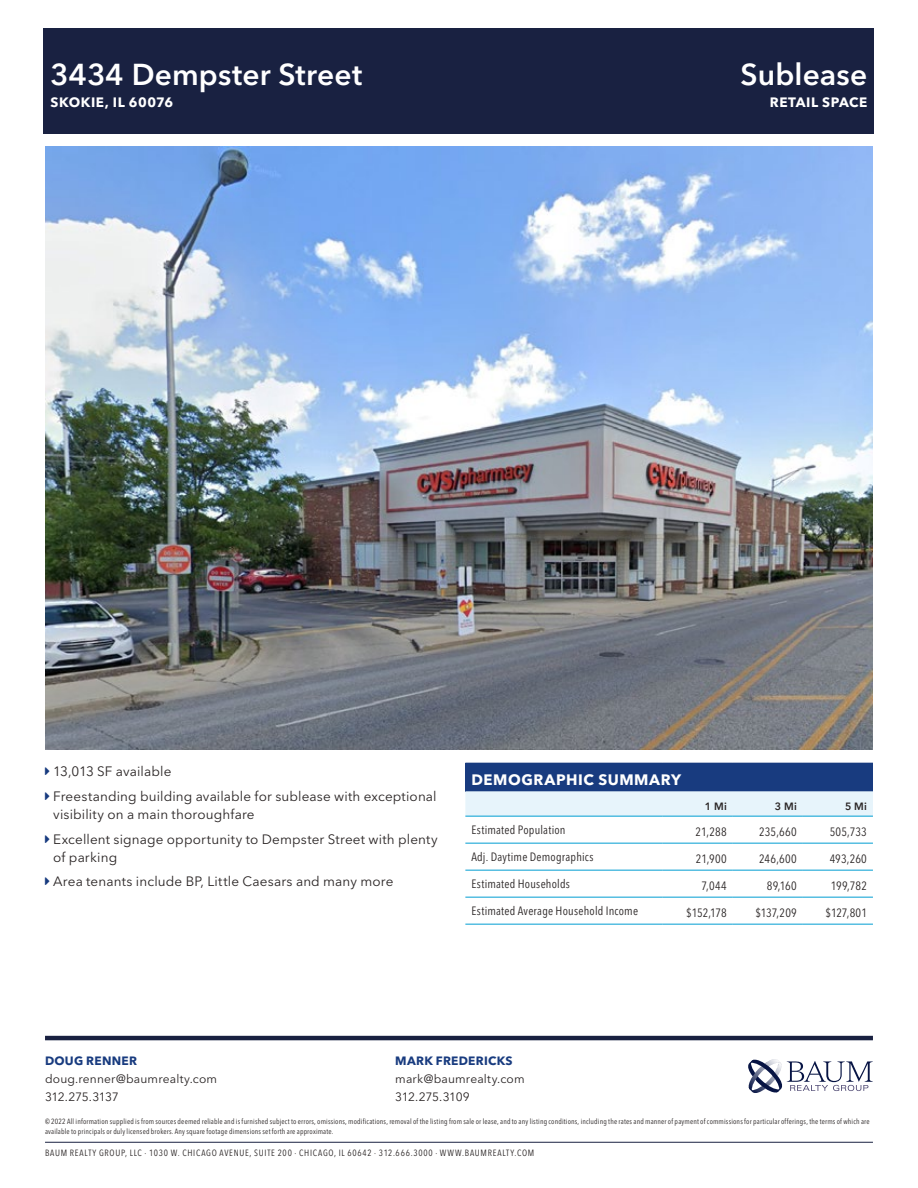
<style>
.page{position:relative;width:918px;height:1188px;background:#fff}
.page>*{position:absolute;margin:0;border:0;box-sizing:border-box;transform-origin:0 0}
.t1{font:600 30px "Avenir Next LT Pro";letter-spacing:.005em;color:#fff}
.t2{font:700 15px "Avenir Next LT Pro";letter-spacing:.04em;color:#fff}
.t3{font:13.5px/24.8px "Avenir Next LT Pro";letter-spacing:.01em;color:#292424}
.t4{font:700 13.5px "Avenir Next LT Pro";letter-spacing:.04em;color:#fff}
.t5{font:condensed 12px "Avenir Next";letter-spacing:.02em;color:#292424}
.t6{font:12px/18px "Avenir Next LT Pro";letter-spacing:.01em;color:#292424}
.t7{font:700 12px "Avenir Next LT Pro";letter-spacing:.02em;color:#183b7f}
.t8{font:600 10.5px "Avenir Next LT Pro";color:#292424}
.t9{font:condensed 9px "Avenir Next";letter-spacing:.08em;color:#292424}
.t10{font:condensed 7.5px/10.5px "Avenir Next";letter-spacing:.025em;color:#292424}
</style>
<div class="page">
<hr style="left:45px;top:1142px;width:828px;height:1px;background:#192141">
<svg style="left:748px;top:1059px;width:125px;height:34px"></svg>
<hr style="left:45px;top:1036px;width:828px;height:4px;background:#192141">
<div style="left:44px;top:28px;width:830px;height:106px;background:#192141"></div>
<div style="left:465px;top:763px;width:408px;height:28px;background:#183b7f"></div>
<svg style="left:465px;top:791px;width:408px;height:25px;background:#e1f0f8"></svg>
<svg style="left:465px;top:842px;width:408px;height:82px"></svg>
<hr style="left:465px;top:843px;width:198px;height:1px;background:#009ed2">
<hr style="left:663px;top:843px;width:70px;height:1px;background:#009ed2">
<hr style="left:733px;top:843px;width:70px;height:1px;background:#009ed2">
<hr style="left:803px;top:843px;width:70px;height:1px;background:#009ed2">
<hr style="left:465px;top:870px;width:198px;height:1px;background:#009ed2">
<hr style="left:663px;top:870px;width:70px;height:1px;background:#009ed2">
<hr style="left:733px;top:870px;width:70px;height:1px;background:#009ed2">
<hr style="left:803px;top:870px;width:70px;height:1px;background:#009ed2">
<hr style="left:465px;top:897px;width:198px;height:1px;background:#009ed2">
<hr style="left:465px;top:924px;width:198px;height:1px;background:#009ed2">
<hr style="left:663px;top:897px;width:70px;height:1px;background:#009ed2">
<hr style="left:663px;top:924px;width:70px;height:1px;background:#009ed2">
<hr style="left:733px;top:897px;width:70px;height:1px;background:#009ed2">
<hr style="left:733px;top:924px;width:70px;height:1px;background:#009ed2">
<hr style="left:803px;top:897px;width:70px;height:1px;background:#009ed2">
<hr style="left:803px;top:924px;width:70px;height:1px;background:#009ed2">
<hr style="left:465px;top:816px;width:198px;height:1px;background:#009ed2">
<hr style="left:663px;top:816px;width:70px;height:1px;background:#009ed2">
<hr style="left:733px;top:816px;width:70px;height:1px;background:#009ed2">
<hr style="left:803px;top:816px;width:70px;height:1px;background:#009ed2">
<img style="left:45px;top:147px;width:828px;height:603px">
<h1 class="t1" style="left:51px;top:49px;width:313px">3434 Dempster Street</h1>
<h3 class="t4" style="left:51px;top:91px;width:124px">SKOKIE, IL 60076</h3>
<h1 class="t1" style="left:741px;top:49px;width:128px">Sublease</h1>
<h3 class="t4" style="left:770px;top:91px;width:99px">RETAIL SPACE</h3>
<h3 class="t3" style="left:53px;top:759px;width:385px">13,013 SF available<br>Freestanding building available for sublease with exceptional</h3>
<h3 class="t3" style="left:53px;top:801px;width:386px">visibility on a main thoroughfare<br>Excellent signage opportunity to Dempster Street with plenty</h3>
<h3 class="t3" style="left:53px;top:844px;width:342px">of parking<br>Area tenants include BP, Little Caesars and many more</h3>
<h2 class="t2" style="left:471px;top:767px;width:211px">DEMOGRAPHIC SUMMARY</h2>
<h3 class="t8" style="left:705px;top:797px;width:23px">1 Mi</h3>
<h3 class="t8" style="left:775px;top:797px;width:23px">3 Mi</h3>
<h3 class="t8" style="left:845px;top:797px;width:23px">5 Mi</h3>
<h3 class="t5" style="left:471px;top:823px;width:96px">Estimated Population</h3>
<h3 class="t5" style="left:696px;top:824px;width:33px">21,288</h3>
<h3 class="t5" style="left:759px;top:824px;width:39px">235,660</h3>
<h3 class="t5" style="left:830px;top:824px;width:39px">505,733</h3>
<h3 class="t5" style="left:471px;top:850px;width:124px">Adj. Daytime Demographics</h3>
<h3 class="t5" style="left:696px;top:851px;width:32px">21,900</h3>
<h3 class="t5" style="left:759px;top:851px;width:39px">246,600</h3>
<h3 class="t5" style="left:830px;top:851px;width:39px">493,260</h3>
<h3 class="t5" style="left:471px;top:877px;width:100px">Estimated Households</h3>
<h3 class="t5" style="left:701px;top:878px;width:27px">7,044</h3>
<h3 class="t5" style="left:767px;top:878px;width:32px">89,160</h3>
<h3 class="t5" style="left:831px;top:878px;width:38px">199,782</h3>
<h3 class="t5" style="left:471px;top:904px;width:168px">Estimated Average Household Income</h3>
<h3 class="t5" style="left:686px;top:905px;width:42px">$152,178</h3>
<h3 class="t5" style="left:755px;top:905px;width:43px">$137,209</h3>
<h3 class="t5" style="left:826px;top:905px;width:43px">$127,801</h3>
<h3 class="t7" style="left:45px;top:1050px;width:94px">DOUG RENNER</h3>
<h3 class="t6" style="left:45px;top:1069px;width:174px">doug.renner@baumrealty.com<br>312.275.3137</h3>
<h3 class="t7" style="left:395px;top:1050px;width:119px">MARK FREDERICKS</h3>
<h3 class="t6" style="left:395px;top:1069px;width:131px">mark@baumrealty.com<br>312.275.3109</h3>
<p class="t10" style="left:45px;top:1116px;width:826px">© 2022 All information supplied is from sources deemed reliable and is furnished subject to errors, omissions, modifications, removal of the listing from sale or lease, and to any listing conditions, including the rates and manner of payment of commissions for particular offerings, the terms of which are available to principals or duly licensed brokers. Any square footage dimensions set forth are approximate.</p>
<p class="t9" style="left:45px;top:1148px;width:491px">BAUM REALTY GROUP, LLC ∙ 1030 W. CHICAGO AVENUE, SUITE 200 ∙ CHICAGO, IL 60642 ∙ 312.666.3000 ∙ WWW.BAUMREALTY.COM</p>
</div>
